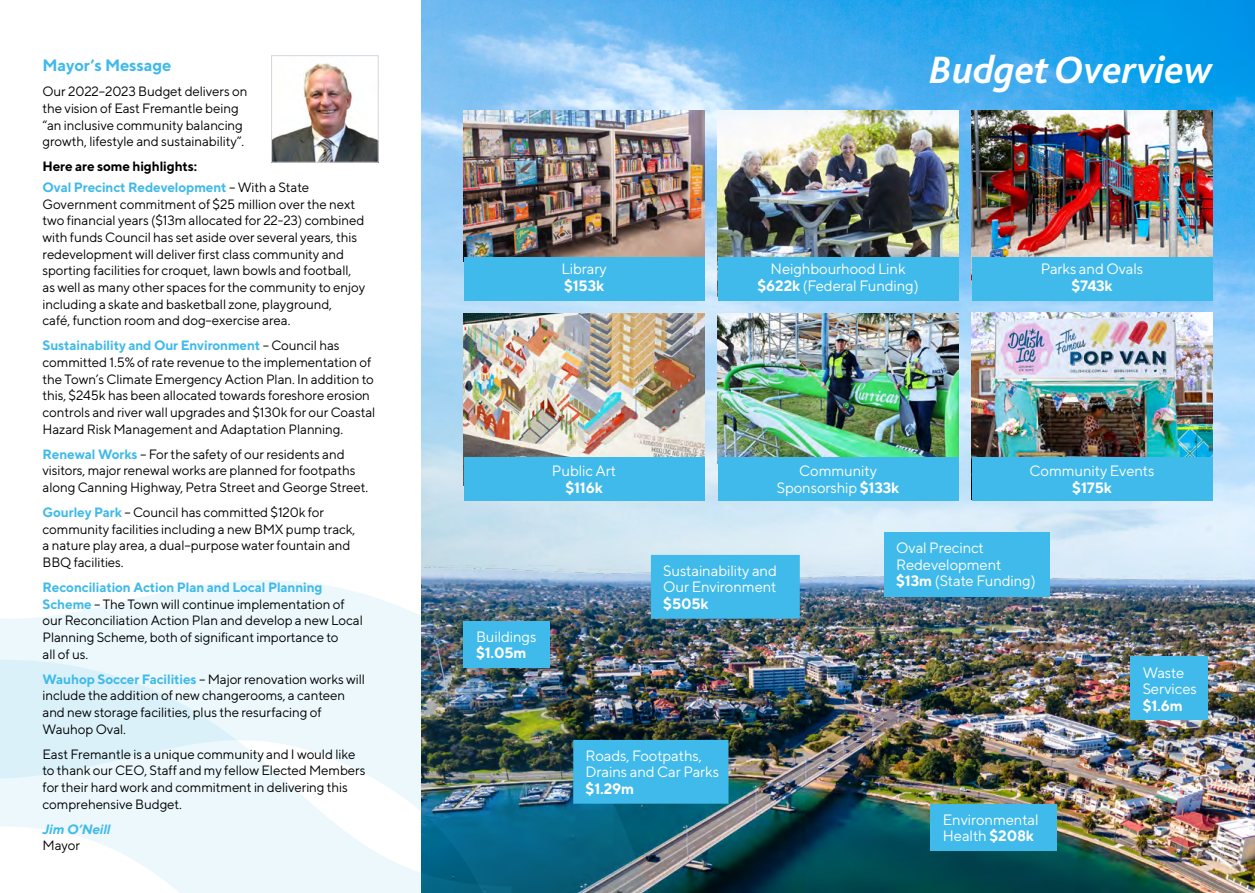
<style>
.page{position:relative;width:1255px;height:893px;background:#fff}
.page>*{position:absolute;margin:0;border:0;box-sizing:border-box;transform-origin:0 0}
.t1{font:italic 700 39.9px "Bliss 2";color:#fff}
.EF_H2{font:700 16.5px "TT Norms";letter-spacing:-.01em;color:#40baea}
.EF_Table_body{font:15px/16.5px "TT Norms";letter-spacing:-.01em;color:#fff}
.EF_body{font:13.5px/16.6px "TT Norms";letter-spacing:-.01em;color:#000}
.EF_body-2{font:700 13.5px "TT Norms";letter-spacing:-.01em;color:#000}
.EF_body-3{font:italic 700 13.5px/16.6px "TT Norms";letter-spacing:-.01em;color:#40baea}
.s1{font-weight:700;color:#40baea}
.s2{font-weight:400;font-style:normal;color:#000}
.s3{font-weight:700}
</style>
<div class="page">
<img style="left:0;top:0;width:1254px;height:893px">
<svg style="left:0;top:660px;width:511px;height:233px;fill:#ecf8fc"></svg>
<img style="left:717px;top:314px;width:241px;height:143px">
<img style="left:717px;top:111px;width:241px;height:146px">
<img style="left:971px;top:111px;width:241px;height:146px">
<img style="left:971px;top:313px;width:241px;height:144px">
<img style="left:463px;top:111px;width:241px;height:146px">
<img style="left:463px;top:314px;width:241px;height:143px">
<div style="left:463px;top:621px;width:87px;height:47px;background:#40baea"></div>
<div style="left:573px;top:740px;width:155px;height:64px;background:#40baea"></div>
<div style="left:651px;top:555px;width:148px;height:64px;background:#40baea"></div>
<div style="left:884px;top:533px;width:165px;height:64px;background:#40baea"></div>
<div style="left:1130px;top:656px;width:78px;height:64px;background:#40baea"></div>
<div style="left:930px;top:804px;width:127px;height:46px;background:#40baea"></div>
<div style="left:463px;top:257px;width:241px;height:43px;background:#40baea"></div>
<div style="left:717px;top:257px;width:241px;height:43px;background:#40baea"></div>
<div style="left:971px;top:257px;width:241px;height:43px;background:#40baea"></div>
<div style="left:463px;top:457px;width:241px;height:43px;background:#40baea"></div>
<div style="left:717px;top:457px;width:241px;height:43px;background:#40baea"></div>
<div style="left:971px;top:457px;width:241px;height:43px;background:#40baea"></div>
<img style="left:273px;top:57px;width:103px;height:104px">
<div style="left:271px;top:55px;width:107px;height:108px;border:1px solid #d6d4de"></div>
<p class="EF_H2" style="left:43px;top:55px;width:130px">Mayor’s Message</p>
<p class="EF_body" style="left:43px;top:83px;width:206px">Our 2022–2023 Budget delivers on the vision of East Fremantle being “an inclusive community balancing growth, lifestyle and sustainability”.</p>
<p class="EF_body-2" style="left:43px;top:158px;width:156px">Here are some highlights:</p>
<p class="EF_body" style="left:43px;top:179px;width:324px"><span class="s1">Oval Precinct Redevelopment</span> – With a State Government commitment of $25 million over the next two financial years ($13m allocated for 22-23) combined with funds Council has set aside over several years, this redevelopment will deliver first class community and sporting facilities for croquet, lawn bowls and football, as well as many other spaces for the community to enjoy including a skate and basketball zone, playground,<br>café, function room and dog–exercise area.</p>
<p class="EF_body" style="left:43px;top:337px;width:334px"><span class="s1">Sustainability and Our Environment</span> – Council has committed 1.5% of rate revenue to the implementation of the Town’s Climate Emergency Action Plan. In addition to this, $245k has been allocated towards foreshore erosion controls and river wall upgrades and $130k for our Coastal Hazard Risk Management and Adaptation Planning.</p>
<p class="EF_body" style="left:43px;top:445px;width:327px"><span class="s1">Renewal Works</span> – For the safety of our residents and visitors, major renewal works are planned for footpaths along Canning Highway, Petra Street and George Street.</p>
<p class="EF_body" style="left:43px;top:504px;width:314px"><span class="s1">Gourley Park</span> – Council has committed $120k for community facilities including a new BMX pump track, a nature play area, a dual–purpose water fountain and BBQ facilities.</p>
<p class="EF_body" style="left:43px;top:579px;width:322px"><span class="s1">Reconciliation Action Plan and Local Planning Scheme</span> – The Town will continue implementation of our Reconciliation Action Plan and develop a new Local Planning Scheme, both of significant importance to<br>all of us.</p>
<p class="EF_body" style="left:43px;top:670px;width:324px"><span class="s1">Wauhop Soccer Facilities</span> – Major renovation works will include the addition of new changerooms, a canteen and new storage facilities, plus the resurfacing of Wauhop Oval.</p>
<p class="EF_body" style="left:43px;top:745px;width:324px">East Fremantle is a unique community and I would like to thank our CEO, Staff and my fellow Elected Members for their hard work and commitment in delivering this comprehensive Budget.</p>
<p class="EF_body-3" style="left:43px;top:820px;width:70px">Jim O’Neill<br><span class="s2">Mayor</span></p>
<p class="t1" style="left:929px;top:45px;width:284px">Budget Overview</p>
<p class="EF_Table_body" style="left:561px;top:261px;width:46px">Library <span class="s3">$153k</span></p>
<p class="EF_Table_body" style="left:757px;top:261px;width:163px;text-align:center">Neighbourhood Link <span class="s3">$622k</span> (Federal Funding)</p>
<p class="EF_Table_body" style="left:1040px;top:261px;width:104px;text-align:center">Parks and Ovals <span class="s3">$743k</span></p>
<p class="EF_Table_body" style="left:552px;top:462px;width:66px;text-align:center">Public Art <span class="s3">$116k</span></p>
<p class="EF_Table_body" style="left:776px;top:462px;width:124px;text-align:center">Community<br>Sponsorship <span class="s3">$133k</span></p>
<p class="EF_Table_body" style="left:1029px;top:462px;width:126px;text-align:center">Community Events <span class="s3">$175k</span></p>
<p class="EF_Table_body" style="left:476px;top:628px;width:62px">Buildings <span class="s3">$1.05m</span></p>
<p class="EF_Table_body" style="left:663px;top:562px;width:115px;text-align:justify">Sustainability and Our Environment <span class="s3">$505k</span></p>
<p class="EF_Table_body" style="left:585px;top:747px;width:135px">Roads, Footpaths,<br>Drains and Car Parks <span class="s3">$1.29m</span></p>
<p class="EF_Table_body" style="left:896px;top:539px;width:141px">Oval Precinct<br>Redevelopment <span class="s3">$13m</span> (State Funding)</p>
<p class="EF_Table_body" style="left:942px;top:811px;width:97px">Environmental<br>Health <span class="s3">$208k</span></p>
<p class="EF_Table_body" style="left:1142px;top:664px;width:56px">Waste<br>Services <span class="s3">$1.6m</span></p>
</div>
